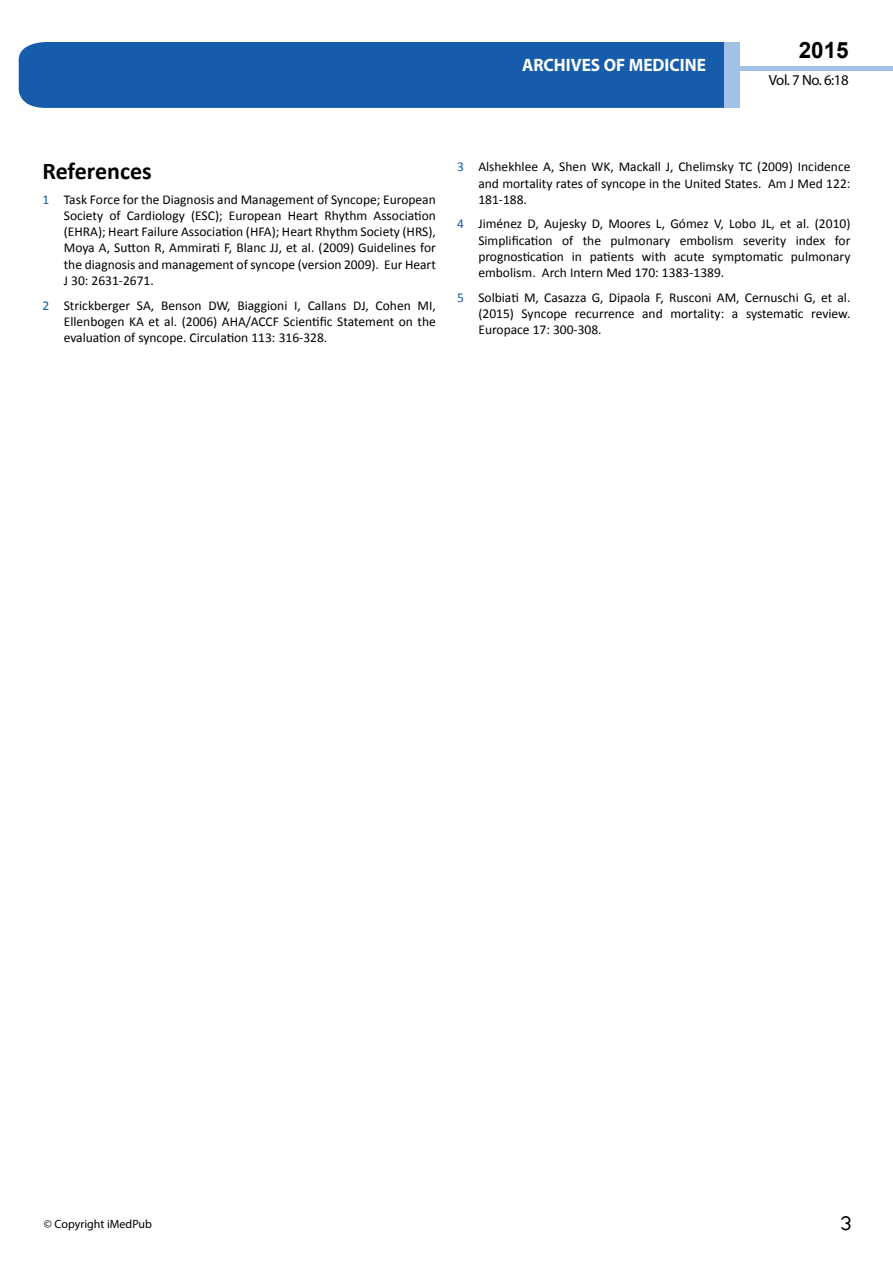
<style>
.page{position:relative;width:893px;height:1263px;background:#fff}
.page>*{position:absolute;margin:0;border:0;box-sizing:border-box;transform-origin:0 0}
.t1{font:25.5px "Tunga";color:#000}
.t2{font:700 24px "Calibri";color:#000}
.t3{font:700 22.5px "Arial";color:#000}
.t4{font:700 18px "Myriad Pro";color:#fff;scale:.96 1}
.t5{font:14.85px "Myriad Pro";letter-spacing:-.03em;color:#000}
.t6{font:13.5px/16.2px "Calibri";color:#000;text-align:justify}
.t7{font:12px "Myriad Pro";color:#000}
.s1{color:#165caa}
</style>
<div class="page">
<div style="left:722px;top:66px;width:171px;height:5px;background:#a1c1e6"></div>
<div style="left:19px;top:42px;width:706px;height:66px;background:#165caa"></div>
<div style="left:725px;top:43px;width:15px;height:65px;background:#a1c1e6"></div>
<h3 class="t4" style="left:522px;top:53px;width:193px">ARCHIVES OF MEDICINE</h3>
<h3 class="t3" style="left:799px;top:35px;width:52px">2015</h3>
<p class="t5" style="left:769px;top:71px;width:81px">Vol. 7 No. 6:18</p>
<h2 class="t2" style="left:43px;top:156px;width:111px">References</h2>
<p class="t6" style="left:64px;top:191px;width:374px;text-indent:-21px"><span class="s1">1</span> Task Force for the Diagnosis and Management of Syncope; European Society of Cardiology (ESC); European Heart Rhythm Association (EHRA); Heart Failure Association (HFA); Heart Rhythm Society (HRS), Moya A, Sutton R, Ammirati F, Blanc JJ, et al. (2009) Guidelines for the diagnosis and management of syncope (version 2009). Eur Heart J 30: 2631-2671.</p>
<p class="t6" style="left:64px;top:297px;width:374px;text-indent:-21px"><span class="s1">2</span> Strickberger SA, Benson DW, Biaggioni I, Callans DJ, Cohen MI, Ellenbogen KA et al. (2006) AHA/ACCF Scientific Statement on the evaluation of syncope. Circulation 113: 316-328.</p>
<p class="t6" style="left:478px;top:159px;width:374px;text-indent:-21px"><span class="s1">3</span> Alshekhlee A, Shen WK, Mackall J, Chelimsky TC (2009) Incidence and mortality rates of syncope in the United States. Am J Med 122:<br>181-188.</p>
<p class="t6" style="left:478px;top:216px;width:374px;text-indent:-21px"><span class="s1">4</span> Jiménez D, Aujesky D, Moores L, Gómez V, Lobo JL, et al. (2010)<br>Simplification of the pulmonary embolism severity index for prognostication in patients with acute symptomatic pulmonary embolism. Arch Intern Med 170: 1383-1389.</p>
<p class="t6" style="left:478px;top:289px;width:374px;text-indent:-21px"><span class="s1">5</span> Solbiati M, Casazza G, Dipaola F, Rusconi AM, Cernuschi G, et al. (2015) Syncope recurrence and mortality: a systematic review.<br>Europace 17: 300-308.</p>
<p class="t7" style="left:44px;top:1217px;width:110px">© Copyright iMedPub</p>
<h1 class="t1" style="left:840px;top:1206px;width:13px">3</h1>
</div>
